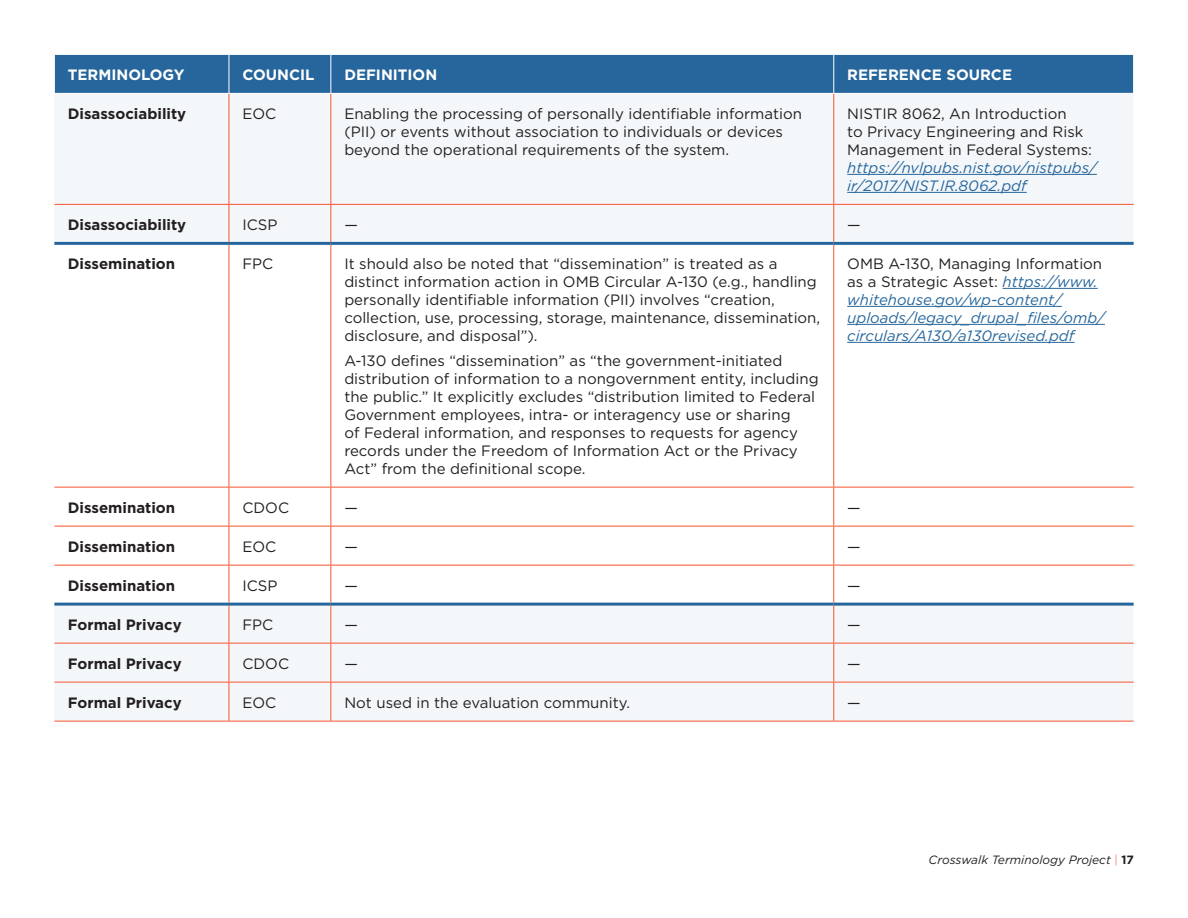
<style>
.page{position:relative;width:1188px;height:918px;background:#fff}
.page>*{position:absolute;margin:0;border:0;box-sizing:border-box;transform-origin:0 0}
.P_-_TR{font:15px/18px "Gotham";color:#231f20}
.P_-_TR-2{font:italic 15px/18px "Gotham";color:#26669c}
.P_-_TD_Left_Column{font:700 15px "Gotham";color:#231f20}
.t1{font:700 15px "Gotham";color:#fff}
.t2{font:italic 12px "Gotham";color:#231f20}
.s1{font-style:italic;color:#26669c}
.s2{font-style:normal;color:#231f20}
.s3{font-weight:300;font-style:normal;color:#f7542e}
.s4{font-weight:700;font-style:normal}
</style>
<div class="page">
<div style="left:55px;top:55px;width:1078px;height:38px;background:#26669c"></div>
<div style="left:54px;top:94px;width:1080px;height:627px;background:#f4f7fa"></div>
<svg style="left:54px;top:245px;width:1080px;height:358px"></svg>
<hr style="left:330px;top:55px;width:1px;height:38px;background:#fff">
<hr style="left:833px;top:55px;width:1px;height:38px;background:#fff">
<hr style="left:229px;top:55px;width:1px;height:38px;background:#fff">
<hr style="left:229px;top:94px;width:1px;height:110px;background:#f7542e">
<hr style="left:330px;top:94px;width:1px;height:110px;background:#f7542e">
<hr style="left:229px;top:204px;width:102px;height:1px;background:#f7542e">
<hr style="left:331px;top:204px;width:503px;height:1px;background:#f7542e">
<hr style="left:330px;top:205px;width:1px;height:37px;background:#f7542e">
<hr style="left:833px;top:205px;width:1px;height:37px;background:#f7542e">
<hr style="left:833px;top:94px;width:1px;height:110px;background:#f7542e">
<hr style="left:834px;top:204px;width:300px;height:1px;background:#f7542e">
<hr style="left:54px;top:204px;width:175px;height:1px;background:#f7542e">
<hr style="left:229px;top:205px;width:1px;height:37px;background:#f7542e">
<hr style="left:54px;top:242px;width:175px;height:3px;background:#26669c">
<hr style="left:54px;top:487px;width:175px;height:1px;background:#f7542e">
<hr style="left:54px;top:526px;width:175px;height:1px;background:#f7542e">
<hr style="left:54px;top:565px;width:175px;height:1px;background:#f7542e">
<hr style="left:54px;top:603px;width:175px;height:3px;background:#26669c">
<hr style="left:54px;top:643px;width:175px;height:1px;background:#f7542e">
<hr style="left:54px;top:682px;width:175px;height:1px;background:#f7542e">
<hr style="left:54px;top:721px;width:175px;height:1px;background:#f7542e">
<hr style="left:229px;top:245px;width:1px;height:242px;background:#f7542e">
<hr style="left:229px;top:242px;width:102px;height:3px;background:#26669c">
<hr style="left:331px;top:242px;width:503px;height:3px;background:#26669c">
<hr style="left:330px;top:245px;width:1px;height:242px;background:#f7542e">
<hr style="left:833px;top:245px;width:1px;height:242px;background:#f7542e">
<hr style="left:834px;top:242px;width:300px;height:3px;background:#26669c">
<hr style="left:229px;top:487px;width:102px;height:1px;background:#f7542e">
<hr style="left:229px;top:487px;width:1px;height:39px;background:#f7542e">
<hr style="left:331px;top:487px;width:503px;height:1px;background:#f7542e">
<hr style="left:330px;top:487px;width:1px;height:39px;background:#f7542e">
<hr style="left:229px;top:526px;width:102px;height:1px;background:#f7542e">
<hr style="left:229px;top:526px;width:1px;height:39px;background:#f7542e">
<hr style="left:331px;top:526px;width:503px;height:1px;background:#f7542e">
<hr style="left:330px;top:526px;width:1px;height:39px;background:#f7542e">
<hr style="left:833px;top:487px;width:1px;height:39px;background:#f7542e">
<hr style="left:833px;top:526px;width:1px;height:39px;background:#f7542e">
<hr style="left:834px;top:487px;width:300px;height:1px;background:#f7542e">
<hr style="left:834px;top:526px;width:300px;height:1px;background:#f7542e">
<hr style="left:834px;top:565px;width:300px;height:1px;background:#f7542e">
<hr style="left:229px;top:565px;width:1px;height:38px;background:#f7542e">
<hr style="left:229px;top:565px;width:102px;height:1px;background:#f7542e">
<hr style="left:331px;top:565px;width:503px;height:1px;background:#f7542e">
<hr style="left:330px;top:565px;width:1px;height:38px;background:#f7542e">
<hr style="left:833px;top:565px;width:1px;height:38px;background:#f7542e">
<hr style="left:229px;top:606px;width:1px;height:37px;background:#f7542e">
<hr style="left:229px;top:603px;width:102px;height:3px;background:#26669c">
<hr style="left:331px;top:603px;width:503px;height:3px;background:#26669c">
<hr style="left:330px;top:606px;width:1px;height:37px;background:#f7542e">
<hr style="left:833px;top:606px;width:1px;height:37px;background:#f7542e">
<hr style="left:834px;top:603px;width:300px;height:3px;background:#26669c">
<hr style="left:229px;top:643px;width:102px;height:1px;background:#f7542e">
<hr style="left:229px;top:643px;width:1px;height:39px;background:#f7542e">
<hr style="left:331px;top:643px;width:503px;height:1px;background:#f7542e">
<hr style="left:330px;top:643px;width:1px;height:39px;background:#f7542e">
<hr style="left:229px;top:682px;width:102px;height:1px;background:#f7542e">
<hr style="left:229px;top:682px;width:1px;height:39px;background:#f7542e">
<hr style="left:331px;top:682px;width:503px;height:1px;background:#f7542e">
<hr style="left:330px;top:682px;width:1px;height:39px;background:#f7542e">
<hr style="left:833px;top:643px;width:1px;height:39px;background:#f7542e">
<hr style="left:833px;top:682px;width:1px;height:39px;background:#f7542e">
<hr style="left:834px;top:643px;width:300px;height:1px;background:#f7542e">
<hr style="left:834px;top:682px;width:300px;height:1px;background:#f7542e">
<hr style="left:229px;top:721px;width:102px;height:1px;background:#f7542e">
<hr style="left:331px;top:721px;width:503px;height:1px;background:#f7542e">
<hr style="left:834px;top:721px;width:300px;height:1px;background:#f7542e">
<hr style="left:847px;top:174px;width:250px;height:1px;background:#26669c">
<hr style="left:847px;top:192px;width:180px;height:1px;background:#26669c">
<hr style="left:1003px;top:288px;width:95px;height:1px;background:#26669c">
<hr style="left:847px;top:306px;width:215px;height:1px;background:#26669c">
<hr style="left:847px;top:324px;width:258px;height:1px;background:#26669c">
<hr style="left:847px;top:342px;width:227px;height:1px;background:#26669c">
<p class="t1" style="left:68px;top:65px;width:118px">TERMINOLOGY</p>
<p class="t1" style="left:242px;top:65px;width:74px">COUNCIL</p>
<p class="t1" style="left:344px;top:65px;width:94px">DEFINITION</p>
<p class="t1" style="left:847px;top:65px;width:166px">REFERENCE SOURCE</p>
<p class="P_-_TD_Left_Column" style="left:68px;top:104px;width:120px">Disassociability</p>
<p class="P_-_TR" style="left:242px;top:104px;width:35px">EOC</p>
<p class="P_-_TR" style="left:344px;top:104px;width:459px">Enabling the processing of personally identifiable information (PII) or events without association to individuals or devices beyond the operational requirements of the system.</p>
<p class="P_-_TR" style="left:847px;top:104px;width:251px">NISTIR 8062, An Introduction<br>to Privacy Engineering and Risk<br>Management in Federal Systems: <span class="s1">https://nvlpubs.nist.gov/nistpubs/ ir/2017/NIST.IR.8062.pdf</span></p>
<p class="P_-_TD_Left_Column" style="left:68px;top:215px;width:120px">Disassociability</p>
<p class="P_-_TR" style="left:242px;top:215px;width:37px">ICSP</p>
<p class="P_-_TR" style="left:344px;top:215px;width:15px">—</p>
<p class="P_-_TR" style="left:847px;top:215px;width:15px">—</p>
<p class="P_-_TD_Left_Column" style="left:68px;top:254px;width:109px">Dissemination</p>
<p class="P_-_TR" style="left:242px;top:254px;width:32px">FPC</p>
<p class="P_-_TR" style="left:344px;top:254px;width:477px">It should also be noted that “dissemination” is treated as a distinct information action in OMB Circular A-130 (e.g., handling personally identifiable information (PII) involves “creation, collection, use, processing, storage, maintenance, dissemination, disclosure, and disposal”).</p>
<p class="P_-_TR" style="left:344px;top:351px;width:476px">A-130 defines “dissemination” as “the government-initiated distribution of information to a nongovernment entity, including the public.” It explicitly excludes “distribution limited to Federal Government employees, intra- or interagency use or sharing<br>of Federal information, and responses to requests for agency records under the Freedom of Information Act or the Privacy Act” from the definitional scope.</p>
<p class="P_-_TR-2" style="left:847px;top:254px;width:259px"><span class="s2">OMB A-130, Managing Information as a Strategic Asset:</span> https://www. whitehouse.gov/wp-content/ uploads/legacy_drupal_files/omb/ circulars/A130/a130revised.pdf</p>
<p class="P_-_TD_Left_Column" style="left:68px;top:497px;width:109px">Dissemination</p>
<p class="P_-_TR" style="left:242px;top:498px;width:48px">CDOC</p>
<p class="P_-_TR" style="left:344px;top:498px;width:15px">—</p>
<p class="P_-_TR" style="left:847px;top:498px;width:15px">—</p>
<p class="P_-_TD_Left_Column" style="left:68px;top:536px;width:109px">Dissemination</p>
<p class="P_-_TR" style="left:242px;top:537px;width:35px">EOC</p>
<p class="P_-_TR" style="left:344px;top:537px;width:15px">—</p>
<p class="P_-_TR" style="left:847px;top:537px;width:15px">—</p>
<p class="P_-_TD_Left_Column" style="left:68px;top:575px;width:109px">Dissemination</p>
<p class="P_-_TR" style="left:242px;top:576px;width:37px">ICSP</p>
<p class="P_-_TR" style="left:344px;top:576px;width:15px">—</p>
<p class="P_-_TR" style="left:847px;top:576px;width:15px">—</p>
<p class="P_-_TD_Left_Column" style="left:68px;top:614px;width:115px">Formal Privacy</p>
<p class="P_-_TR" style="left:242px;top:615px;width:32px">FPC</p>
<p class="P_-_TR" style="left:344px;top:615px;width:15px">—</p>
<p class="P_-_TR" style="left:847px;top:615px;width:15px">—</p>
<p class="P_-_TD_Left_Column" style="left:68px;top:653px;width:115px">Formal Privacy</p>
<p class="P_-_TR" style="left:242px;top:654px;width:48px">CDOC</p>
<p class="P_-_TR" style="left:344px;top:654px;width:15px">—</p>
<p class="P_-_TR" style="left:847px;top:654px;width:15px">—</p>
<p class="P_-_TD_Left_Column" style="left:68px;top:692px;width:115px">Formal Privacy</p>
<p class="P_-_TR" style="left:242px;top:693px;width:35px">EOC</p>
<p class="P_-_TR" style="left:344px;top:693px;width:285px">Not used in the evaluation community.</p>
<p class="P_-_TR" style="left:847px;top:693px;width:15px">—</p>
<p class="t2" style="left:929px;top:852px;width:207px">Crosswalk Terminology Project <span class="s3">|</span> <span class="s4">17</span></p>
</div>
